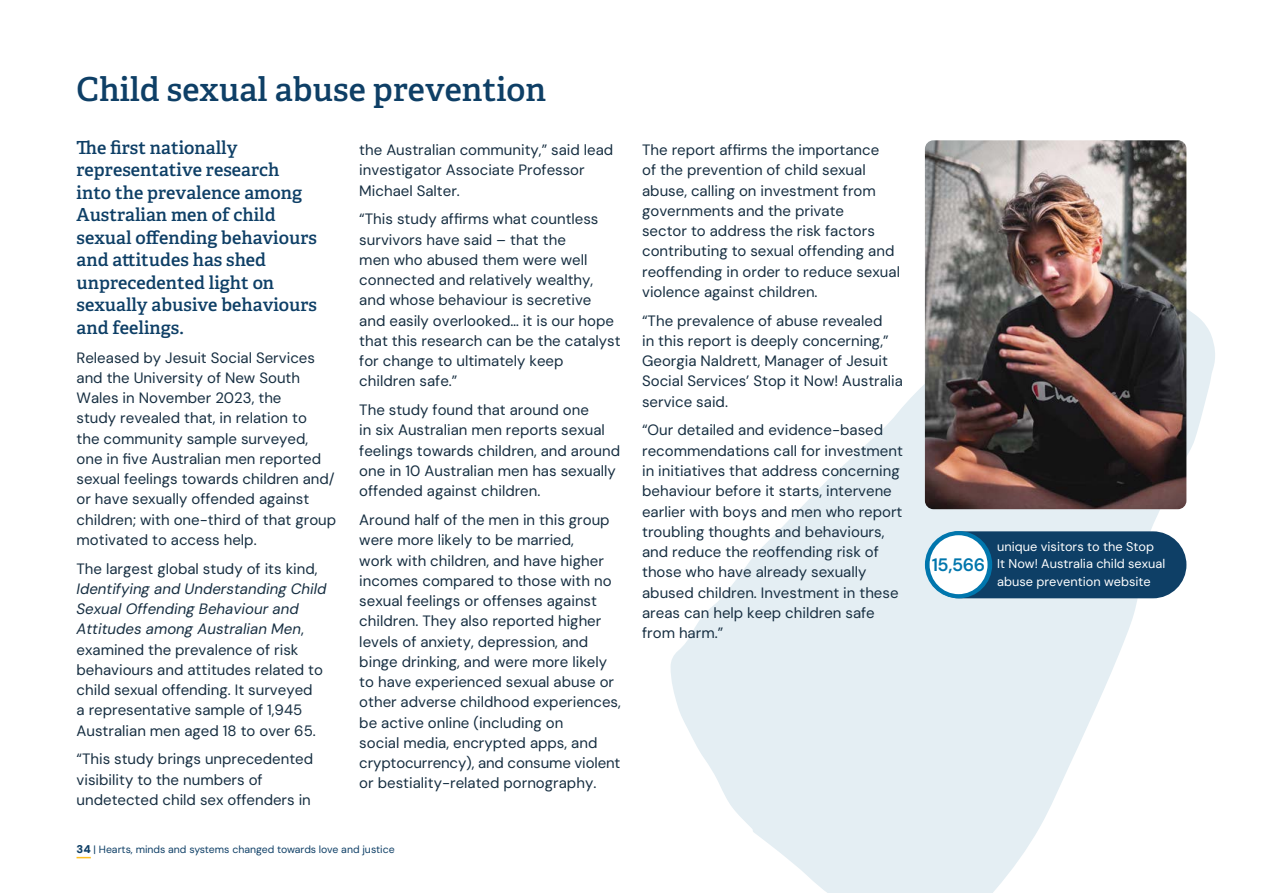
<style>
.page{position:relative;width:1263px;height:893px;background:#fff}
.page>*{position:absolute;margin:0;border:0;box-sizing:border-box;transform-origin:0 0}
.t1{font:600 33px "Adelle";color:#0e3f66}
.t2{font:600 18px/22.5px "Adelle";color:#0e3f66}
.t3{font:600 18px "DM Sans";color:#0076ad}
.t4{font:15px/20.2px "DM Sans";color:#162e41}
.t5{font:12.75px/17.2px "DM Sans";color:#fff}
.t6{font:10.5px "DM Sans";color:#0e3f66}
.s1{font-style:italic}
.s2{font-weight:900;font-size:11.25px}
</style>
<div class="page">
<svg style="left:77px;top:857px;width:14px;height:1px"></svg>
<svg style="left:670px;top:250px;width:545px;height:643px;fill:#e4eef3"></svg>
<img style="left:925px;top:140px;width:261px;height:369px">
<div style="left:926px;top:531px;width:260px;height:67px;background:#0e3f66;border-radius:33px"></div>
<svg style="left:925px;top:531px;width:67px;height:67px"></svg>
<div style="left:929px;top:535px;width:58px;height:59px;background:#fff;border-radius:50%"></div>
<h1 class="t1" style="left:77px;top:69px;width:471px">Child sexual abuse prevention</h1>
<p class="t2" style="left:77px;top:136px;width:242px">The first nationally representative research into the prevalence among<br>Australian men of child sexual offending behaviours and attitudes has shed unprecedented light on sexually abusive behaviours and feelings.</p>
<p class="t4" style="left:77px;top:347px;width:261px">Released by Jesuit Social Services and the University of New South Wales in November 2023, the<br>study revealed that, in relation to<br>the community sample surveyed, one in five Australian men reported sexual feelings towards children and/ or have sexually offended against children; with one-third of that group motivated to access help.</p>
<p class="t4" style="left:77px;top:558px;width:243px">The largest global study of its kind,</p>
<p class="t4" style="left:77px;top:578px;width:252px"><span class="s1">Identifying and Understanding Child Sexual Offending Behaviour and Attitudes among Australian Men</span>, examined the prevalence of risk behaviours and attitudes related to child sexual offending. It surveyed<br>a representative sample of 1,945<br>Australian men aged 18 to over 65.</p>
<p class="t4" style="left:77px;top:749px;width:238px">“This study brings unprecedented visibility to the numbers of undetected child sex offenders in</p>
<p class="t4" style="left:359px;top:140px;width:255px">the Australian community,” said lead investigator Associate Professor<br>Michael Salter.</p>
<p class="t4" style="left:359px;top:209px;width:263px">“This study affirms what countless survivors have said – that the<br>men who abused them were well connected and relatively wealthy, and whose behaviour is secretive and easily overlooked… it is our hope that this research can be the catalyst for change to ultimately keep children safe.”</p>
<p class="t4" style="left:359px;top:400px;width:262px">The study found that around one<br>in six Australian men reports sexual feelings towards children, and around one in 10 Australian men has sexually offended against children.</p>
<p class="t4" style="left:359px;top:510px;width:263px">Around half of the men in this group were more likely to be married,<br>work with children, and have higher incomes compared to those with no sexual feelings or offenses against children. They also reported higher levels of anxiety, depression, and binge drinking, and were more likely to have experienced sexual abuse or other adverse childhood experiences, be active online (including on<br>social media, encrypted apps, and cryptocurrency), and consume violent or bestiality-related pornography.</p>
<p class="t6" style="left:77px;top:843px;width:320px"><span class="s2">34</span> | Hearts, minds and systems changed towards love and justice</p>
<p class="t4" style="left:642px;top:140px;width:259px">The report affirms the importance<br>of the prevention of child sexual abuse, calling on investment from governments and the private<br>sector to address the risk factors contributing to sexual offending and reoffending in order to reduce sexual violence against children.</p>
<p class="t4" style="left:642px;top:310px;width:262px">“The prevalence of abuse revealed<br>in this report is deeply concerning,”<br>Georgia Naldrett, Manager of Jesuit<br>Social Services’ Stop it Now! Australia service said.</p>
<p class="t4" style="left:642px;top:420px;width:262px">“Our detailed and evidence-based recommendations call for investment in initiatives that address concerning behaviour before it starts, intervene earlier with boys and men who report troubling thoughts and behaviours, and reduce the reoffending risk of those who have already sexually abused children. Investment in these areas can help keep children safe from harm.”</p>
<p class="t3" style="left:932px;top:553px;width:55px">15,566</p>
<p class="t5" style="left:997px;top:538px;width:170px">unique visitors to the Stop<br>It Now! Australia child sexual abuse prevention website</p>
</div>
